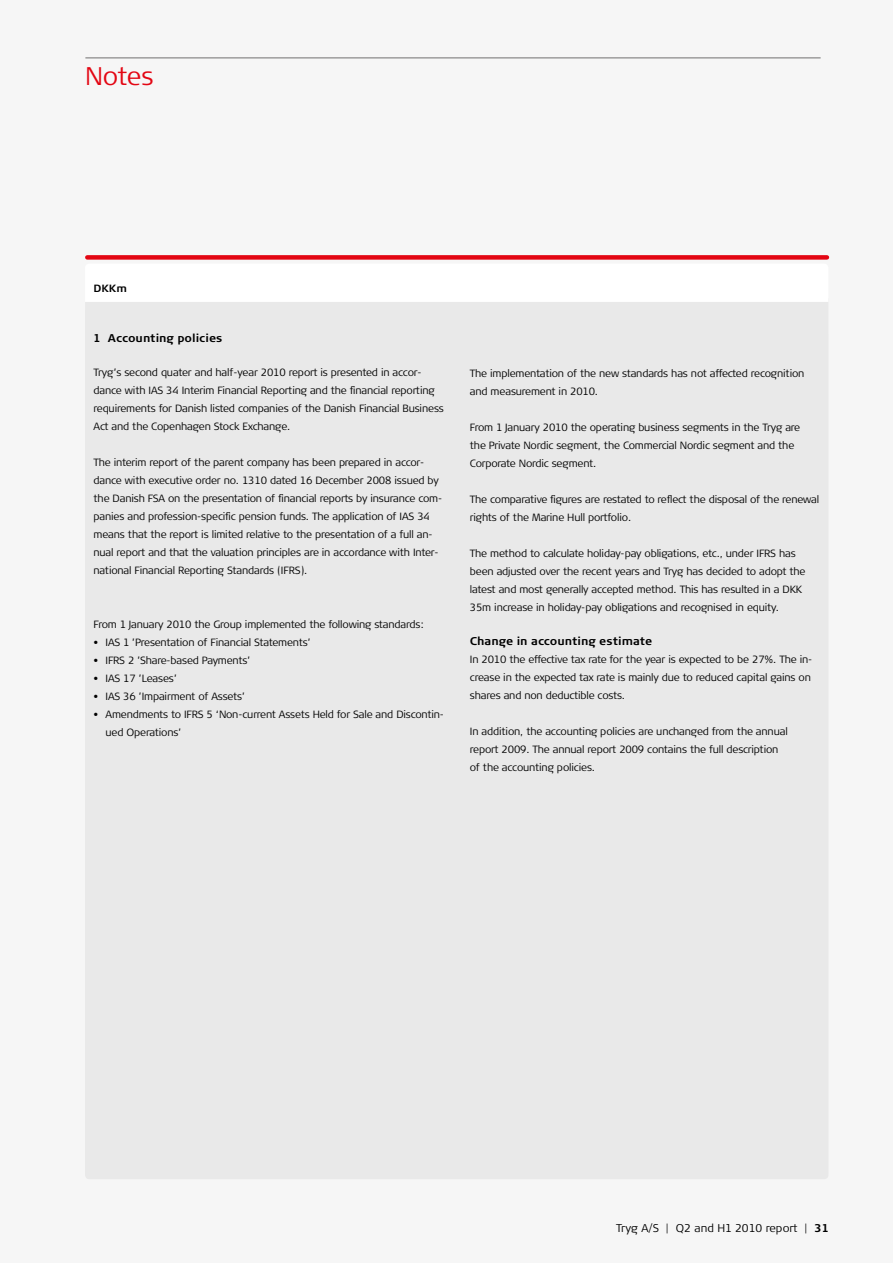
<style>
.page{position:relative;width:893px;height:1263px;background:#f6f6f6}
.page>*{position:absolute;margin:0;border:0;box-sizing:border-box;transform-origin:0 0}
.t1{font:25.5px "TRYG Light TF";letter-spacing:-.02em;color:#e30613}
.t2{font:11.25px "TRYG Bold TF";color:#000}
.t3{font:11.25px "TRYG Light TF";color:#000}
.t4{font:10.5px/18px "TRYG Light TF";letter-spacing:-.015em;color:#000}
.t5{font:10.5px "TRYG Bold TF";color:#000}
.s1{font-family:"TRYG Bold TF"}
</style>
<div class="page">
<div style="left:85px;top:302px;width:743px;height:877px;background:#e9e9e9"></div>
<div style="left:87px;top:255px;width:740px;height:5px;background:#e30613"></div>
<hr style="left:85px;top:58px;width:736px;height:1px;background:#706f6f">
<h1 class="t1" style="left:85px;top:61px;width:70px">Notes</h1>
<p class="t5" style="left:94px;top:282px;width:35px">DKKm</p>
<p class="t2" style="left:94px;top:331px;width:130px">1 Accounting policies</p>
<p class="t4" style="left:94px;top:363px;width:352px">Tryg’s second quater and half-year 2010 report is presented in accor&shy;dance with IAS 34 Interim Financial Reporting and the financial reporting requirements for Danish listed companies of the Danish Financial Business Act and the Copenhagen Stock Exchange.</p>
<p class="t4" style="left:94px;top:453px;width:350px">The interim report of the parent company has been prepared in accor&shy;dance with executive order no. 1310 dated 16 December 2008 issued by the Danish FSA on the presentation of financial reports by insurance com&shy;panies and profession-specific pension funds. The application of IAS 34 means that the report is limited relative to the presentation of a full an&shy;nual report and that the valuation principles are in accordance with Inter&shy;national Financial Reporting Standards (IFRS).</p>
<p class="t4" style="left:94px;top:615px;width:332px">From 1 January 2010 the Group implemented the following standards:</p>
<p class="t4" style="left:94px;top:633px;width:219px">• IAS 1 ’Presentation of Financial Statements’</p>
<p class="t4" style="left:94px;top:651px;width:158px">• IFRS 2 ’Share-based Payments’</p>
<p class="t4" style="left:94px;top:669px;width:85px">• IAS 17 ’Leases’</p>
<p class="t4" style="left:94px;top:687px;width:153px">• IAS 36 ’Impairment of Assets’</p>
<p class="t4" style="left:106px;top:705px;width:340px;text-indent:-12px">• Amendments to IFRS 5 ‘Non-current Assets Held for Sale and Discontin&shy;ued Operations’</p>
<p class="t4" style="left:470px;top:365px;width:336px">The implementation of the new standards has not affected recognition and measurement in 2010.</p>
<p class="t4" style="left:470px;top:419px;width:332px">From 1 January 2010 the operating business segments in the Tryg are the Private Nordic segment, the Commercial Nordic segment and the<br>Corporate Nordic segment.</p>
<p class="t4" style="left:470px;top:491px;width:351px">The comparative figures are restated to reflect the disposal of the renewal rights of the Marine Hull portfolio.</p>
<p class="t4" style="left:470px;top:545px;width:337px">The method to calculate holiday-pay obligations, etc., under IFRS has been adjusted over the recent years and Tryg has decided to adopt the latest and most generally accepted method. This has resulted in a DKK 35m increase in holiday-pay obligations and recognised in equity.</p>
<p class="t2" style="left:470px;top:635px;width:184px">Change in accounting estimate</p>
<p class="t4" style="left:470px;top:651px;width:344px">In 2010 the effective tax rate for the year is expected to be 27%. The in&shy;crease in the expected tax rate is mainly due to reduced capital gains on shares and non deductible costs.</p>
<p class="t4" style="left:470px;top:723px;width:319px">In addition, the accounting policies are unchanged from the annual report 2009. The annual report 2009 contains the full description of the accounting policies.</p>
<p class="t3" style="left:616px;top:1222px;width:215px">Tryg A/S | Q2 and H1 2010 report | <span class="s1">31</span></p>
</div>
